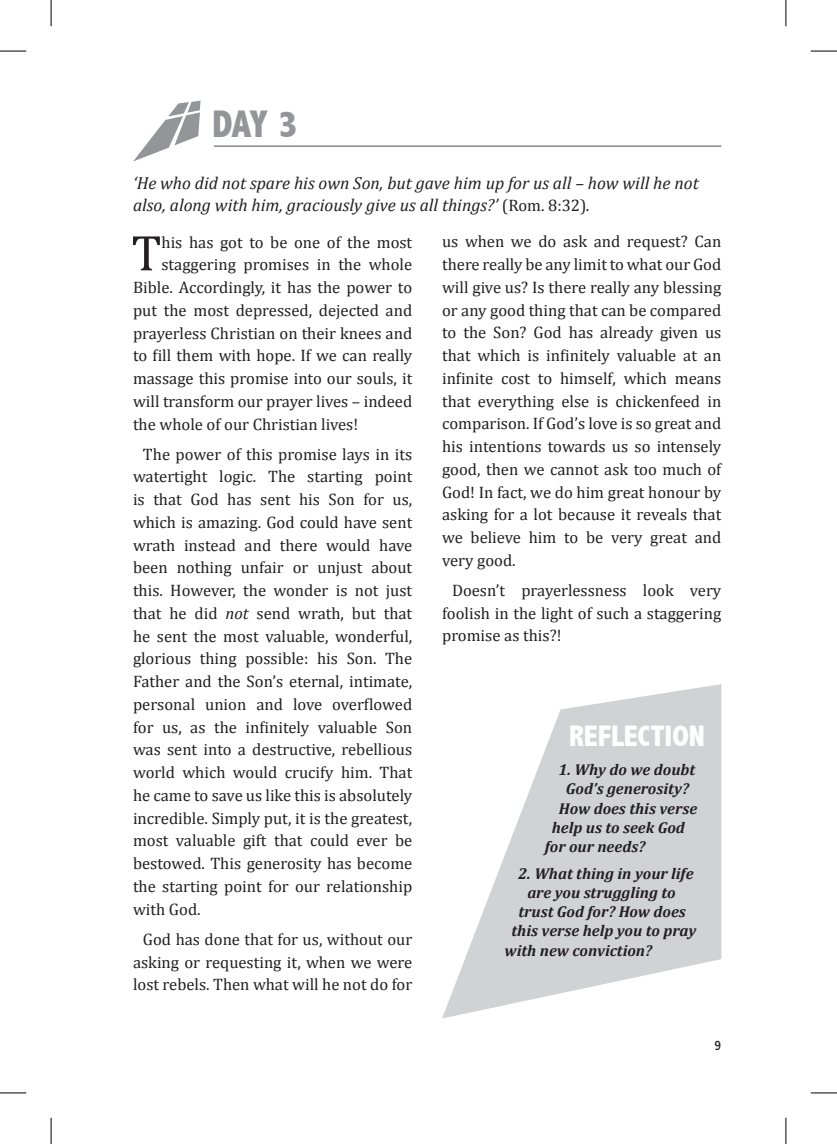
<style>
.page{position:relative;width:837px;height:1144px;background:#fff}
.page>*{position:absolute;margin:0;border:0;box-sizing:border-box;transform-origin:0 0}
.t1{font:50.75px "Cambria";color:#231f20}
.t2{font:800 condensed 38.5px "Abadi";color:#939598}
.t3{font:800 condensed 29.75px "Abadi";color:#fff}
.t4{font:italic 17.5px/22.8px "Cambria";color:#231f20}
.t5{font:16.62px/22.8px "Cambria";color:#231f20;text-align:justify}
.t6{font:italic 700 15.75px "Cambria";color:#231f20}
.t7{font:condensed 14px "Abadi MT Std";color:#231f20}
.s1{font-style:normal;font-size:16.62px}
.s2{font-style:italic}
</style>
<div class="page">
<svg style="left:133px;top:101px;width:67px;height:61px"></svg>
<hr style="left:214px;top:145px;width:507px;height:2px;background:#939598">
<svg style="left:442px;top:684px;width:279px;height:334px;fill:#d1d2d4"></svg>
<svg style="left:0;top:51px;width:26px;height:1px"></svg>
<svg style="left:810px;top:51px;width:26px;height:1px"></svg>
<svg style="left:0;top:1092px;width:26px;height:1px"></svg>
<svg style="left:810px;top:1092px;width:26px;height:1px"></svg>
<svg style="left:51px;top:0;width:1px;height:26px"></svg>
<svg style="left:51px;top:1118px;width:1px;height:26px"></svg>
<svg style="left:785px;top:0;width:1px;height:26px"></svg>
<svg style="left:785px;top:1118px;width:1px;height:26px"></svg>
<h2 class="t2" style="left:212px;top:104px;width:87px">DAY 3</h2>
<p class="t4" style="left:133px;top:171px;width:567px">‘He who did not spare his own Son, but gave him up for us all – how will he not also, along with him, graciously give us all things?’ <span class="s1">(Rom. 8:32)</span>.</p>
<h1 class="t1" style="left:131px;top:222px;width:32px">T</h1>
<p class="t5" style="left:161px;top:230px;width:252px">his has got to be one of the most</p>
<p class="t5" style="left:161px;top:253px;width:252px">staggering promises in the whole</p>
<p class="t5" style="left:133px;top:276px;width:281px">Bible. Accordingly, it has the power to</p>
<p class="t5" style="left:133px;top:298px;width:281px">put the most depressed, dejected and</p>
<p class="t5" style="left:133px;top:321px;width:281px">prayerless Christian on their knees and</p>
<p class="t5" style="left:133px;top:344px;width:281px">to fill them with hope. If we can really</p>
<p class="t5" style="left:133px;top:367px;width:281px">massage this promise into our souls, it</p>
<p class="t5" style="left:133px;top:389px;width:281px">will transform our prayer lives – indeed</p>
<p class="t5" style="left:133px;top:412px;width:226px">the whole of our Christian lives!</p>
<p class="t5" style="left:133px;top:442px;width:281px;text-indent:10px">The power of this promise lays in its watertight logic. The starting point is that God has sent his Son for us, which is amazing. God could have sent wrath instead and there would have been nothing unfair or unjust about this. However, the wonder is not just that he did <span class="s2">not</span> send wrath, but that he sent the most valuable, wonderful, glorious thing possible: his Son. The Father and the Son’s eternal, intimate, personal union and love overflowed for us, as the infinitely valuable Son was sent into a destructive, rebellious world which would crucify him. That he came to save us like this is absolutely incredible. Simply put, it is the greatest, most valuable gift that could ever be bestowed. This generosity has become the starting point for our relationship with God.</p>
<p class="t5" style="left:133px;top:927px;width:281px;text-align:center">God has done that for us, without our asking or requesting it, when we were lost rebels. Then what will he not do for</p>
<p class="t5" style="left:442px;top:230px;width:281px">us when we do ask and request? Can there really be any limit to what our God will give us? Is there really any blessing or any good thing that can be compared to the Son? God has already given us that which is infinitely valuable at an infinite cost to himself, which means that everything else is chickenfeed in comparison. If God’s love is so great and his intentions towards us so intensely good, then we cannot ask too much of God! In fact, we do him great honour by asking for a lot because it reveals that we believe him to be very great and very good.</p>
<p class="t5" style="left:442px;top:578px;width:281px;text-indent:10px">Doesn’t prayerlessness look very foolish in the light of such a staggering promise as this?!</p>
<h3 class="t3" style="left:569px;top:720px;width:137px">REFLECTION</h3>
<p class="t6" style="left:558px;top:760px;width:138px">1. Why do we doubt</p>
<p class="t6" style="left:565px;top:779px;width:124px">God’s generosity?</p>
<p class="t6" style="left:558px;top:798px;width:140px">How does this verse</p>
<p class="t6" style="left:551px;top:818px;width:134px">help us to seek God</p>
<p class="t6" style="left:544px;top:837px;width:102px">for our needs?</p>
<p class="t6" style="left:518px;top:864px;width:177px">2. What thing in your life</p>
<p class="t6" style="left:527px;top:883px;width:150px">are you struggling to</p>
<p class="t6" style="left:518px;top:902px;width:169px">trust God for? How does</p>
<p class="t6" style="left:511px;top:921px;width:186px">this verse help you to pray</p>
<p class="t6" style="left:504px;top:941px;width:149px">with new conviction?</p>
<p class="t7" style="left:714px;top:1037px;width:8px">9</p>
</div>
